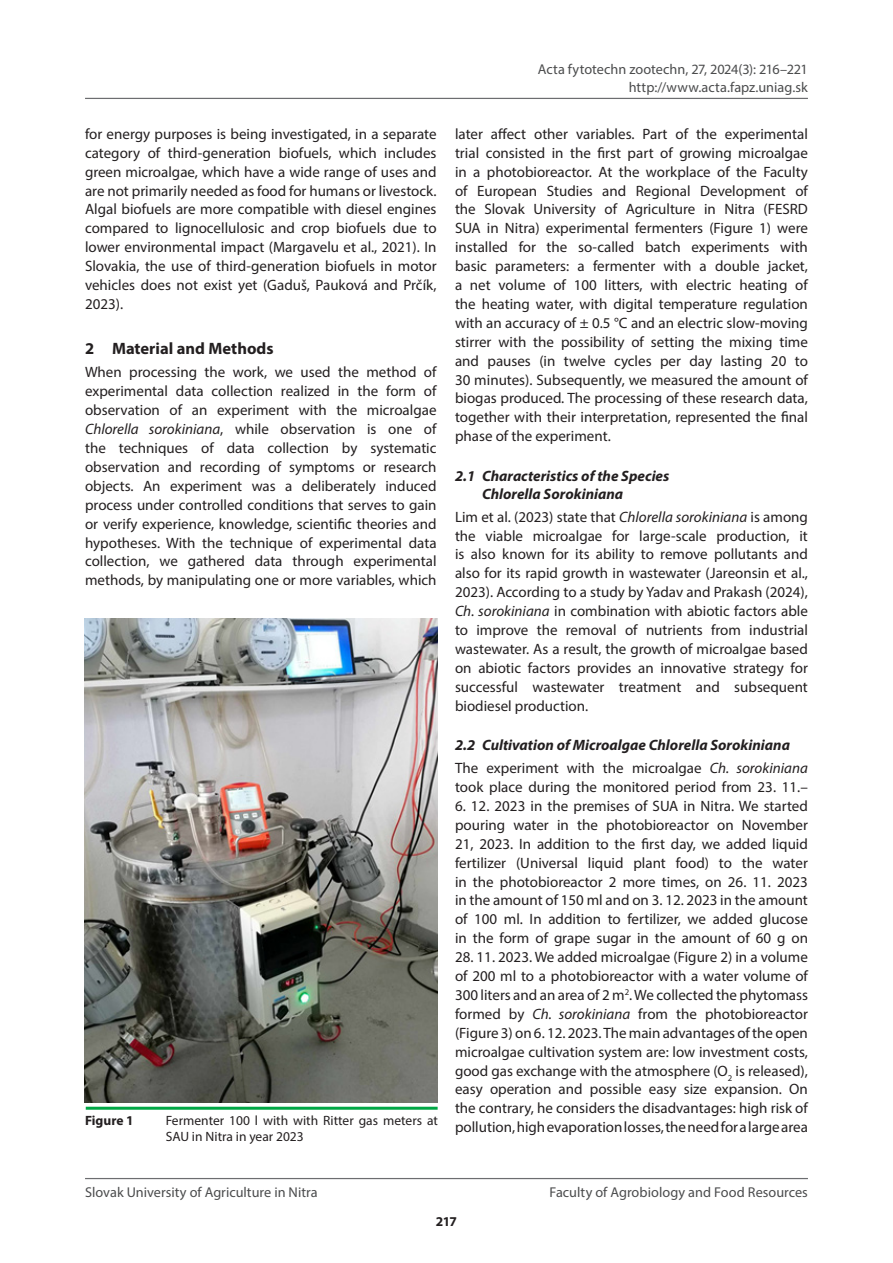
<style>
.page{position:relative;width:893px;height:1263px;background:#fff}
.page>*{position:absolute;margin:0;border:0;box-sizing:border-box;transform-origin:0 0}
.medzititul_velky{font:700 16.5px "Myriad Pro";color:#231f20}
.odstavec_anglic{font:15px/18.9px "Myriad Pro";color:#231f20;text-align:justify}
.podtitul_kurziva{font:italic 700 15px/18px "Myriad Pro";color:#231f20}
.t1{font:14.25px/17.1px "Myriad Pro";color:#4b4c4d;text-align:right}
.obrazok{font:13.5px/16.2px "Myriad Pro";color:#231f20}
.obrazok-2{font:700 13.5px "Myriad Pro";letter-spacing:-.01em;color:#231f20}
.s1{font-style:italic}
</style>
<div class="page">
<hr style="left:85px;top:98px;width:723px;height:1px;background:#6c6d70">
<hr style="left:85px;top:1178px;width:723px;height:1px;background:#6c6d70">
<img style="left:85px;top:618px;width:353px;height:484px">
<hr style="left:86px;top:1107px;width:352px;height:3px;background:#00a745">
<p class="odstavec_anglic" style="left:85px;top:124px;width:353px">for energy purposes is being investigated, in a separate category of third-generation biofuels, which includes green microalgae, which have a wide range of uses and are not primarily needed as food for humans or livestock.<br>Algal biofuels are more compatible with diesel engines compared to lignocellulosic and crop biofuels due to lower environmental impact (Margavelu et al., 2021). In Slovakia, the use of third-generation biofuels in motor vehicles does not exist yet (Gaduš, Pauková and Prčík, 2023).</p>
<p class="medzititul_velky" style="left:85px;top:338px;width:190px">2 Material and Methods</p>
<p class="odstavec_anglic" style="left:85px;top:363px;width:353px">When processing the work, we used the method of experimental data collection realized in the form of observation of an experiment with the microalgae <span class="s1">Chlorella sorokiniana</span>, while observation is one of the techniques of data collection by systematic observation and recording of symptoms or research objects. An experiment was a deliberately induced process under controlled conditions that serves to gain or verify experience, knowledge, scientific theories and hypotheses. With the technique of experimental data collection, we gathered data through experimental methods, by manipulating one or more variables, which</p>
<p class="obrazok-2" style="left:85px;top:1111px;width:50px">Figure 1</p>
<p class="obrazok" style="left:166px;top:1112px;width:274px">Fermenter 100 l with with Ritter gas meters at<br>SAU in Nitra in year 2023</p>
<p class="t1" style="left:538px;top:61px;width:272px">Acta fytotechn zootechn, 27, 2024(3): 216–221 http://www.acta.fapz.uniag.sk</p>
<p class="odstavec_anglic" style="left:455px;top:124px;width:354px">later affect other variables. Part of the experimental trial consisted in the first part of growing microalgae in a photobioreactor. At the workplace of the Faculty of European Studies and Regional Development of the Slovak University of Agriculture in Nitra (FESRD SUA in Nitra) experimental fermenters (Figure 1) were installed for the so-called batch experiments with basic parameters: a fermenter with a double jacket, a net volume of 100 litters, with electric heating of the heating water, with digital temperature regulation with an accuracy of ± 0.5 °C and an electric slow-moving stirrer with the possibility of setting the mixing time and pauses (in twelve cycles per day lasting 20 to 30 minutes). Subsequently, we measured the amount of biogas produced. The processing of these research data, together with their interpretation, represented the final phase of the experiment.</p>
<p class="podtitul_kurziva" style="left:482px;top:466px;width:189px;text-indent:-27px">2.1 Characteristics of the Species<br>Chlorella Sorokiniana</p>
<p class="odstavec_anglic" style="left:455px;top:507px;width:354px">Lim et al. (2023) state that <span class="s1">Chlorella sorokiniana</span> is among the viable microalgae for large-scale production, it is also known for its ability to remove pollutants and also for its rapid growth in wastewater (Jareonsin et al., 2023). According to a study by Yadav and Prakash (2024), <span class="s1">Ch. sorokiniana</span> in combination with abiotic factors able to improve the removal of nutrients from industrial wastewater. As a result, the growth of microalgae based on abiotic factors provides an innovative strategy for successful wastewater treatment and subsequent biodiesel production.</p>
<p class="podtitul_kurziva" style="left:455px;top:735px;width:337px">2.2 Cultivation of Microalgae Chlorella Sorokiniana</p>
<p class="odstavec_anglic" style="left:455px;top:758px;width:354px">The experiment with the microalgae <span class="s1">Ch. sorokiniana </span>took place during the monitored period from 23. 11.–</p>
<p class="odstavec_anglic" style="left:455px;top:796px;width:354px">6. 12. 2023 in the premises of SUA in Nitra. We started pouring water in the photobioreactor on November 21, 2023. In addition to the first day, we added liquid fertilizer (Universal liquid plant food) to the water in the photobioreactor 2 more times, on 26. 11. 2023 in the amount of 150 ml and on 3. 12. 2023 in the amount of 100 ml. In addition to fertilizer, we added glucose in the form of grape sugar in the amount of 60 g on</p>
<p class="odstavec_anglic" style="left:455px;top:947px;width:354px">28. 11. 2023. We added microalgae (Figure 2) in a volume of 200 ml to a photobioreactor with a water volume of 300 liters and an area of 2 m<sup>2</sup>. We collected the phytomass formed by <span class="s1">Ch. sorokiniana</span> from the photobioreactor (Figure 3) on 6. 12. 2023. The main advantages of the open microalgae cultivation system are: low investment costs, good gas exchange with the atmosphere (O<sub>2</sub> is released), easy operation and possible easy size expansion. On the contrary, he considers the disadvantages: high risk of pollution, high evaporation losses, the need for a large area</p>
<p class="t1" style="left:85px;top:1183px;width:234px">Slovak University of Agriculture in Nitra</p>
<p class="t1" style="left:550px;top:1183px;width:260px">Faculty of Agrobiology and Food Resources</p>
<p class="obrazok-2" style="left:436px;top:1212px;width:23px">217</p>
</div>
